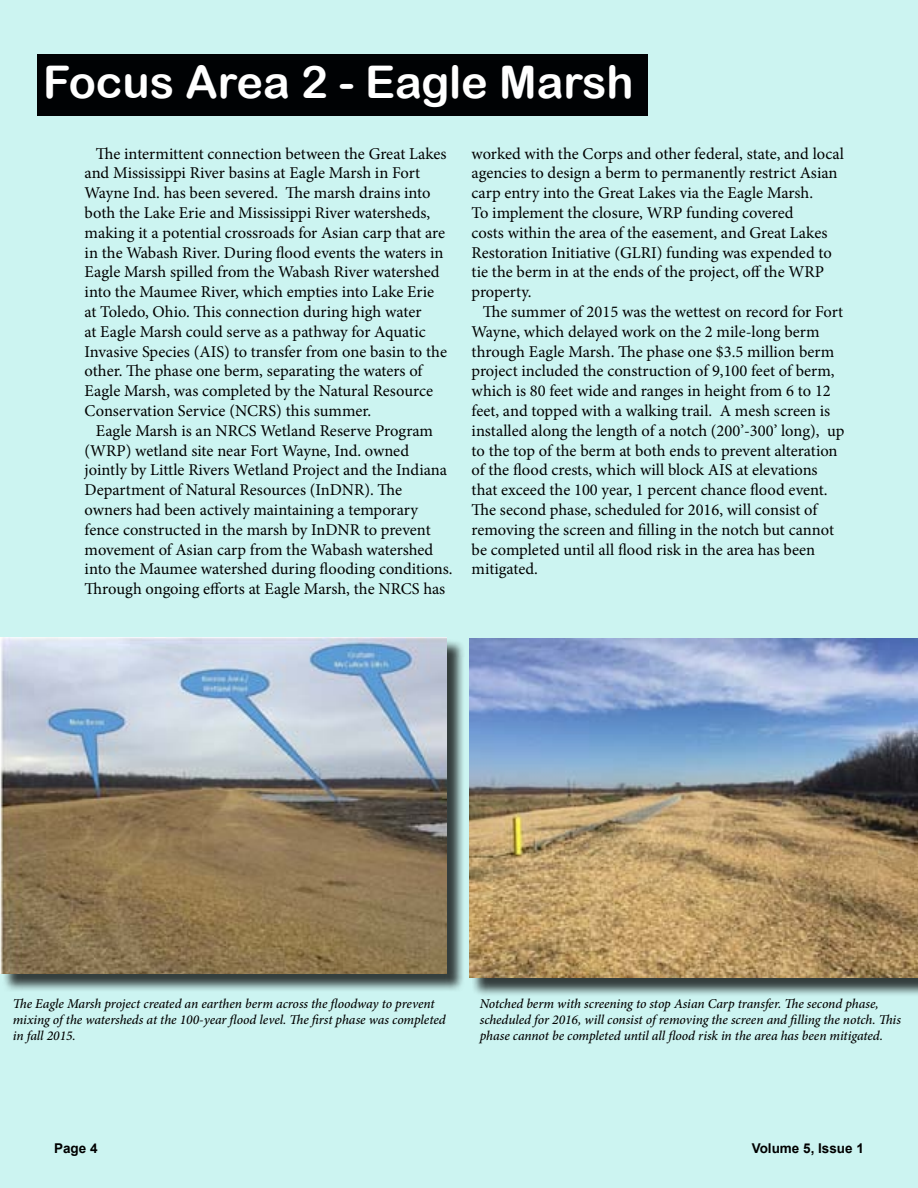
<style>
.page{position:relative;width:918px;height:1188px;background:#ccf4f1}
.page>*{position:absolute;margin:0;border:0;box-sizing:border-box;transform-origin:0 0}
.t1{font:45px "Arial Rounded MT Bold";color:#fff}
.t2{font:16.5px/19.8px "Minion Pro";color:#000}
.t3{font:italic 500 13.5px/16.2px "Minion Pro";letter-spacing:-.005em;color:#000}
.t4{font:700 13.5px "Arial";color:#000}
</style>
<div class="page">
<div style="left:38px;top:54px;width:610px;height:61px;background:#000204"></div>
<div style="left:3px;top:640px;width:462px;height:352px;background:#000;opacity:.75"></div>
<img style="left:0;top:637px;width:446px;height:337px">
<div style="left:472px;top:641px;width:446px;height:356px;background:#000;opacity:.75"></div>
<img style="left:469px;top:639px;width:449px;height:338px">
<h1 class="t1" style="left:43px;top:55px;width:592px">Focus Area 2 - Eagle Marsh</h1>
<p class="t2" style="left:472px;top:144px;width:374px">worked with the Corps and other federal, state, and local agencies to design a berm to permanently restrict Asian carp entry into the Great Lakes via the Eagle Marsh.<br>To implement the closure, WRP funding covered<br>costs within the area of the easement, and Great Lakes Restoration Initiative (GLRI) funding was expended to tie the berm in at the ends of the project, off the WRP property.</p>
<p class="t2" style="left:472px;top:302px;width:374px;text-indent:11px">The summer of 2015 was the wettest on record for Fort Wayne, which delayed work on the 2 mile-long berm through Eagle Marsh. The phase one $3.5 million berm project included the construction of 9,100 feet of berm, which is 80 feet wide and ranges in height from 6 to 12 feet, and topped with a walking trail. A mesh screen is installed along the length of a notch (200’-300’ long), up to the top of the berm at both ends to prevent alteration of the flood crests, which will block AIS at elevations that exceed the 100 year, 1 percent chance flood event.<br>The second phase, scheduled for 2016, will consist of removing the screen and filling in the notch but cannot be completed until all flood risk in the area has been mitigated.</p>
<p class="t2" style="left:85px;top:144px;width:364px;text-indent:11px">The intermittent connection between the Great Lakes and Mississippi River basins at Eagle Marsh in Fort Wayne Ind. has been severed. The marsh drains into both the Lake Erie and Mississippi River watersheds, making it a potential crossroads for Asian carp that are in the Wabash River. During flood events the waters in Eagle Marsh spilled from the Wabash River watershed into the Maumee River, which empties into Lake Erie at Toledo, Ohio. This connection during high water<br>at Eagle Marsh could serve as a pathway for Aquatic Invasive Species (AIS) to transfer from one basin to the other. The phase one berm, separating the waters of Eagle Marsh, was completed by the Natural Resource Conservation Service (NCRS) this summer.</p>
<p class="t2" style="left:85px;top:421px;width:370px;text-indent:11px">Eagle Marsh is an NRCS Wetland Reserve Program (WRP) wetland site near Fort Wayne, Ind. owned jointly by Little Rivers Wetland Project and the Indiana Department of Natural Resources (InDNR). The owners had been actively maintaining a temporary fence constructed in the marsh by InDNR to prevent movement of Asian carp from the Wabash watershed into the Maumee watershed during flooding conditions.<br>Through ongoing efforts at Eagle Marsh, the NRCS has</p>
<p class="t3" style="left:13px;top:995px;width:434px">The Eagle Marsh project created an earthen berm across the floodway to prevent mixing of the watersheds at the 100-year flood level. The first phase was completed in fall 2015.</p>
<p class="t3" style="left:480px;top:995px;width:423px">Notched berm with screening to stop Asian Carp transfer. The second phase, scheduled for 2016, will consist of removing the screen and filling the notch. This phase cannot be completed until all flood risk in the area has been mitigated.</p>
<p class="t4" style="left:54px;top:1139px;width:45px">Page 4</p>
<p class="t4" style="left:752px;top:1139px;width:114px">Volume 5, Issue 1</p>
</div>
